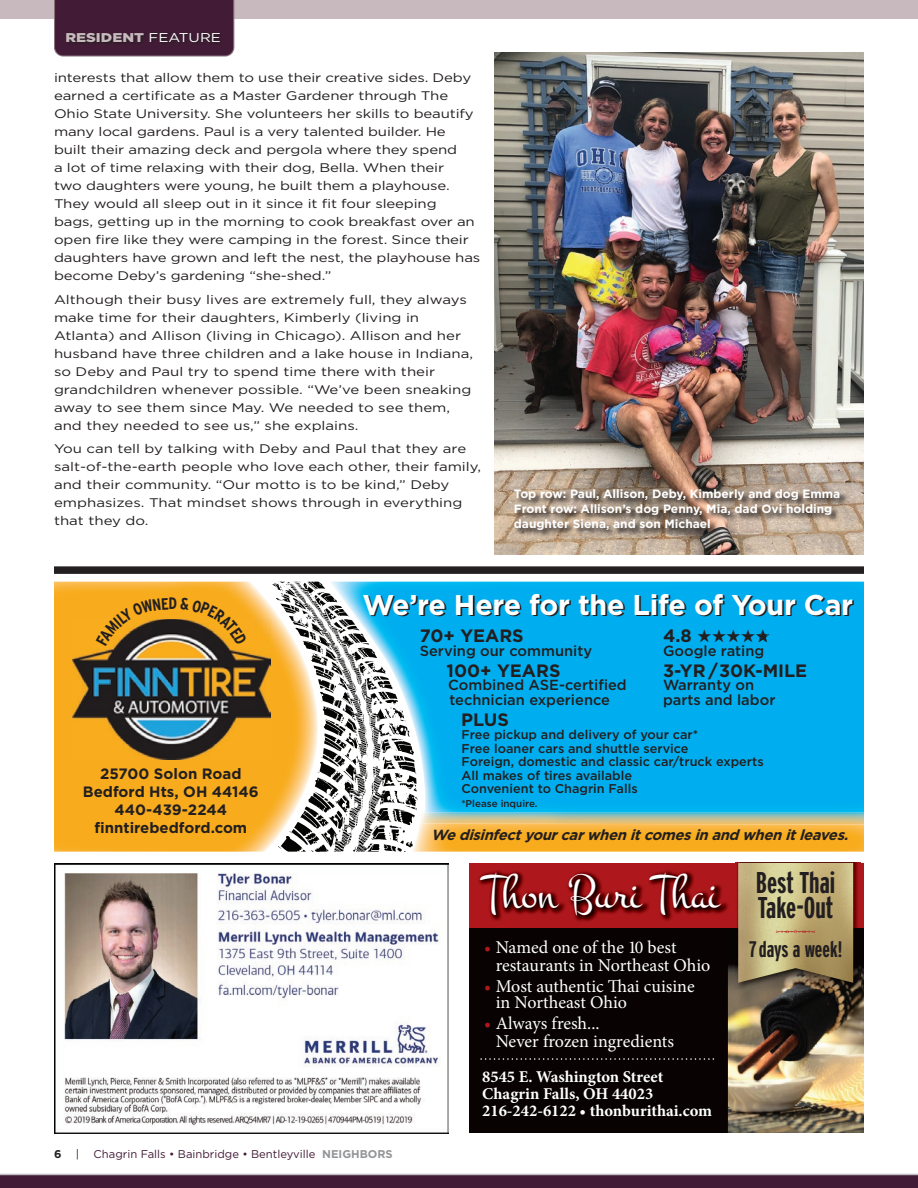
<style>
.page{position:relative;width:918px;height:1188px;background:#fff}
.page>*{position:absolute;margin:0;border:0;box-sizing:border-box;transform-origin:0 0}
.t1{font:49.05px "Montez";color:#fff}
.t2{font:700 extra-condensed 30px "Interstate";color:#231f20}
.t3{font:700 28.5px "Gotham";letter-spacing:-.01em;color:#fff}
.t4{font:700 extra-condensed 22.5px "Interstate";letter-spacing:-.005em;color:#231f20}
.t5{font:18px/18px "Minion Pro";color:#fff}
.t6{font:700 17.85px "Gotham";color:#231f20}
.t7{font:700 16.5px/17.2px "Minion Pro";color:#fff}
.t8{font:700 condensed 16.5px "Interstate";color:#231f20}
.t9{font:700 15px/18.1px "Gotham";color:#231f20;text-align:center}
.t10{font:500 14.7px/14.7px "Gotham";color:#231f20}
.t11{font:italic 700 14.7px "Gotham";color:#231f20}
.t12{font:500 12.75px/13.5px "Gotham";color:#231f20}
.t13{font:900 12.75px "Gotham";color:#c7b9bd;scale:1.18 1}
.t14{font:12.45px/18px "Gotham";letter-spacing:-.01em;color:#231f20;scale:1.2 1}
.t15{font:700 12px/15px "Gotham";color:#fff}
.t16{font:11.25px "Gotham";color:#421b36}
.t17{font:500 9.9px "Gotham";color:#231f20}
.s1{font-weight:400;color:#fff}
.s2{color:#ae181c}
.s3{font-weight:700;color:#231f20}
.s4{color:#231f20}
.s5{font-weight:700;color:#939598}
</style>
<div class="page">
<div style="left:0;top:1174px;width:918px;height:14px;background:#421b36"></div>
<hr style="left:0;top:1174px;width:918px;height:1px;background:#bcbdc0">
<div style="left:0;top:0;width:918px;height:19px;background:#c7b9bd"></div>
<img style="left:55px;top:864px;width:394px;height:270px">
<div style="left:54px;top:566px;width:810px;height:8px;background:#231f20"></div>
<img style="left:54px;top:582px;width:271px;height:270px">
<img style="left:330px;top:582px;width:534px;height:242px">
<img style="left:73px;top:619px;width:198px;height:140px">
<svg style="left:757px;top:630px;width:10px;height:12px"></svg>
<img style="left:412px;top:812px;width:452px;height:40px">
<img style="left:420px;top:812px;width:444px;height:13px">
<img style="left:635px;top:825px;width:53px;height:1px">
<img style="left:495px;top:53px;width:369px;height:502px">
<svg style="left:514px;top:489px;width:334px;height:50px;background:#9b8979"></svg>
<div style="left:470px;top:863px;width:394px;height:270px;background:#080302"></div>
<img style="left:728px;top:927px;width:136px;height:206px">
<div style="left:470px;top:863px;width:394px;height:64px;background:#ae181c"></div>
<img style="left:478px;top:870px;width:250px;height:52px">
<img style="left:736px;top:863px;width:124px;height:126px">
<img style="left:738px;top:863px;width:115px;height:120px">
<svg style="left:480px;top:1058px;width:234px;height:2px"></svg>
<div style="left:54px;top:0;width:181px;height:57px;background:#421b36"></div>
<svg style="left:66px;top:32px;width:157px;height:13px;background:#371b2e"></svg>
<svg style="left:776px;top:930px;width:39px;height:3px"></svg>
<svg style="left:96px;top:598px;width:73px;height:48px;background:#c58d25"></svg>
<svg style="left:180px;top:598px;width:67px;height:48px;background:#c88e25"></svg>
<p class="t13" style="left:65px;top:29px;width:133px">RESIDENT <span class="s1">FEATURE</span></p>
<p class="t14" style="left:54px;top:69px;width:357px">interests that allow them to use their creative sides. Deby earned a certificate as a Master Gardener through The Ohio State University. She volunteers her skills to beautify many local gardens. Paul is a very talented builder. He built their amazing deck and pergola where they spend<br>a lot of time relaxing with their dog, Bella. When their<br>two daughters were young, he built them a playhouse.<br>They would all sleep out in it since it fit four sleeping<br>bags, getting up in the morning to cook breakfast over an open fire like they were camping in the forest. Since their daughters have grown and left the nest, the playhouse has become Deby’s gardening “she-shed.”</p>
<p class="t14" style="left:54px;top:290px;width:351px">Although their busy lives are extremely full, they always make time for their daughters, Kimberly (living in Atlanta) and Allison (living in Chicago). Allison and her husband have three children and a lake house in Indiana, so Deby and Paul try to spend time there with their grandchildren whenever possible. “We’ve been sneaking away to see them since May. We needed to see them, and they needed to see us,” she explains.</p>
<p class="t14" style="left:54px;top:439px;width:357px">You can tell by talking with Deby and Paul that they are salt-of-the-earth people who love each other, their family, and their community. “Our motto is to be kind,” Deby emphasizes. That mindset shows through in everything that they do.</p>
<p class="t15" style="left:514px;top:486px;width:328px">Top row: Paul, Allison, Deby, Kimberly and dog Emma<br>Front row: Allison’s dog Penny, Mia, dad Ovi holding daughter Siena, and son Michael</p>
<h3 class="t8" style="left:169px;top:594px;width:10px">D</h3>
<p class="t9" style="left:83px;top:764px;width:177px">25700 Solon Road<br>Bedford Hts, OH 44146<br>440-439-2244 finntirebedford.com</p>
<h3 class="t3" style="left:362px;top:586px;width:492px">We’re Here for the Life of Your Car</h3>
<h3 class="t6" style="left:663px;top:624px;width:109px">4.8 ★★★★✩</h3>
<p class="t10" style="left:663px;top:643px;width:103px">Google rating</p>
<h3 class="t6" style="left:663px;top:658px;width:146px">3-YR /30K-MILE</h3>
<p class="t10" style="left:663px;top:677px;width:114px">Warranty on parts and labor</p>
<h3 class="t6" style="left:420px;top:624px;width:105px">70+ YEARS</h3>
<p class="t10" style="left:420px;top:643px;width:174px">Serving our community</p>
<h3 class="t6" style="left:447px;top:658px;width:115px">100+ YEARS</h3>
<p class="t10" style="left:448px;top:677px;width:180px">Combined ASE-certified technician experience</p>
<h3 class="t6" style="left:461px;top:708px;width:49px">PLUS</h3>
<p class="t12" style="left:462px;top:728px;width:304px">Free pickup and delivery of your car*<br>Free loaner cars and shuttle service<br>Foreign, domestic and classic car/truck experts All makes of tires available<br>Convenient to Chagrin Falls</p>
<p class="t17" style="left:461px;top:797px;width:78px">*Please inquire.</p>
<p class="t11" style="left:431px;top:825px;width:424px">Wedisinfectyourcarwhenitcomesinandwhenitleaves.</p>
<h1 class="t1" style="left:483px;top:863px;width:354px">Thon Buri Thai <sup>Best</sup> <sup>Thai</sup></h1>
<h2 class="t2" style="left:758px;top:891px;width:77px">Take-Out</h2>
<h3 class="t4" style="left:749px;top:936px;width:95px">7 days a week!</h3>
<h3 class="t5" style="left:496px;top:938px;width:216px;text-indent:-12px"><span class="s2">•</span> Named one of the 10 best restaurants in Northeast Ohio</h3>
<h3 class="t5" style="left:484px;top:977px;width:121px"><span class="s2">•</span> Most authentic</h3>
<h3 class="t5" style="left:627px;top:977px;width:69px">ai cuisine</h3>
<h3 class="t5" style="left:496px;top:994px;width:133px">in Northeast Ohio</h3>
<h3 class="t5" style="left:496px;top:1015px;width:180px;text-indent:-12px"><span class="s2">•</span> Always fresh...<br>Never frozen ingredients</h3>
<h3 class="t7" style="left:482px;top:1068px;width:231px">8545 E. Washington Street<br>Chagrin Falls, OH 44023<br>216-242-6122 • thonburithai.com</h3>
<p class="t16" style="left:54px;top:1147px;width:340px"><span class="s3">6</span> <span class="s4">|</span> Chagrin Falls • Bainbridge • Bentleyville <span class="s5">NEIGHBORS</span></p>
</div>
